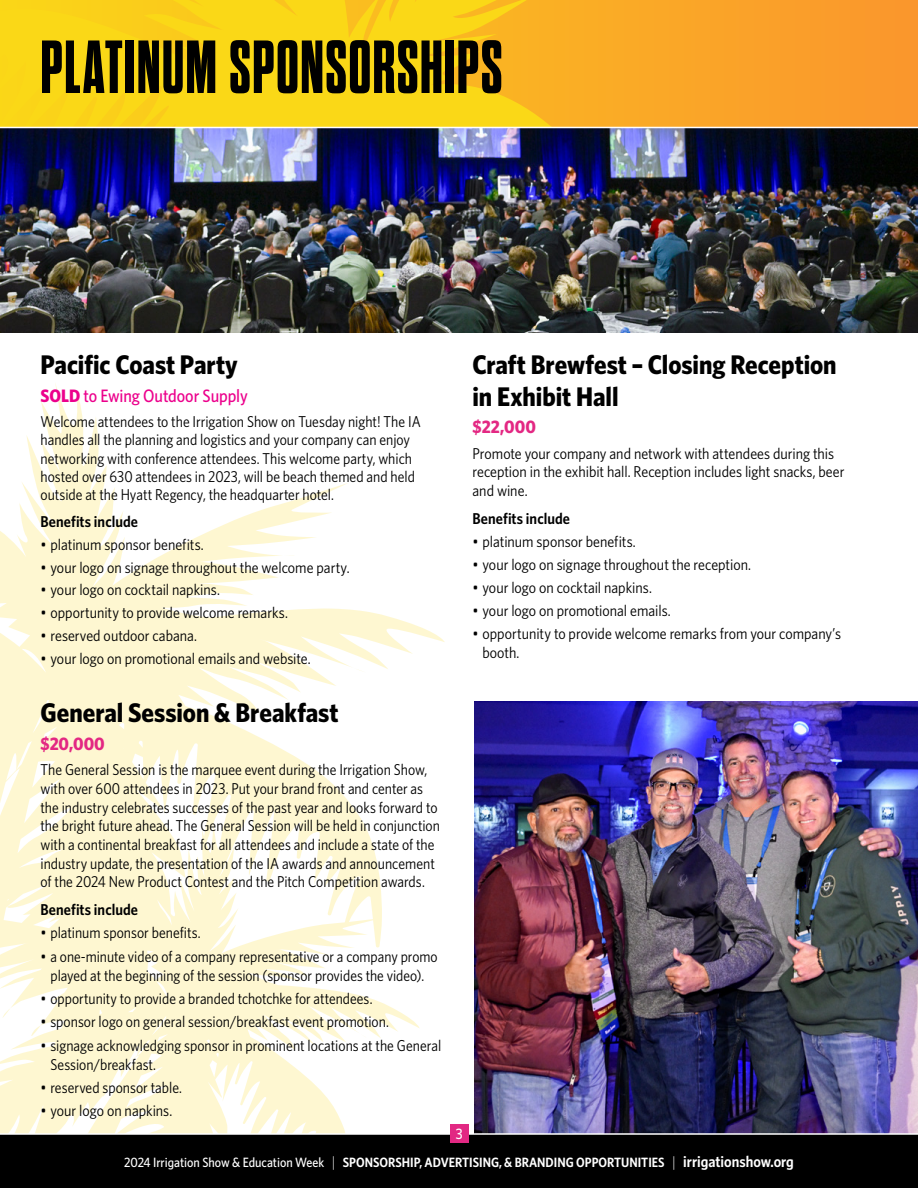
<style>
.page{position:relative;width:918px;height:1188px;background:#fff}
.page>*{position:absolute;margin:0;border:0;box-sizing:border-box;transform-origin:0 0}
.t1{font:700 expanded 75px "Dharma Gothic M";letter-spacing:.02em;color:#000}
.t2{font:700 27px/31.5px "Whitney Narrow";color:#000}
.t3{font:500 18px "Whitney Narrow";letter-spacing:-.005em;color:#ec008c}
.t4{font:700 18px "Whitney Narrow";letter-spacing:.005em;color:#e32883}
.t5{font:15.75px/18.8px "Whitney Narrow";color:#000}
.t6{font:600 15.75px "Whitney Narrow";letter-spacing:.005em;color:#000}
.t7{font:500 15px "Whitney Narrow";color:#fff}
.t8{font:600 13.5px "Whitney Narrow";color:#fff}
.s1{font-weight:700}
.s2{font-weight:500}
.s3{font-weight:300;font-size:15px}
.s4{font-size:15.75px}
</style>
<div class="page">
<svg style="left:0;top:383px;width:475px;height:750px"></svg>
<img style="left:475px;top:701px;width:443px;height:432px">
<img style="left:0;top:128px;width:918px;height:205px">
<div style="left:0;top:1134px;width:918px;height:54px;background:#000"></div>
<hr style="left:0;top:1133px;width:918px;height:2px;background:#fff">
<div style="left:450px;top:1125px;width:19px;height:18px;background:#e22883"></div>
<svg style="left:0;top:0;width:918px;height:127px;background:#fabf1f"></svg>
<h1 class="t1" style="left:40px;top:31px;width:463px">PLATINUM SPONSORSHIPS</h1>
<h2 class="t2" style="left:40px;top:348px;width:199px">Pacific Coast Party</h2>
<p class="t3" style="left:40px;top:384px;width:209px"><span class="s1">SOLD</span> to Ewing Outdoor Supply</p>
<p class="t5" style="left:40px;top:412px;width:382px">Welcome attendees to the Irrigation Show on Tuesday night! The IA handles all the planning and logistics and your company can enjoy networking with conference attendees. This welcome party, which hosted over 630 attendees in 2023, will be beach themed and held outside at the Hyatt Regency, the headquarter hotel.</p>
<p class="t6" style="left:40px;top:511px;width:99px">Benefits include</p>
<p class="t5" style="left:40px;top:535px;width:165px">• platinum sponsor benefits.</p>
<p class="t5" style="left:40px;top:557px;width:311px">• your logo on signage throughout the welcome party.</p>
<p class="t5" style="left:40px;top:580px;width:181px">• your logo on cocktail napkins.</p>
<p class="t5" style="left:40px;top:603px;width:249px">• opportunity to provide welcome remarks.</p>
<p class="t5" style="left:40px;top:625px;width:158px">• reserved outdoor cabana.</p>
<p class="t5" style="left:40px;top:648px;width:272px">• your logo on promotional emails and website.</p>
<h2 class="t2" style="left:40px;top:696px;width:299px">General Session &amp; Breakfast</h2>
<p class="t4" style="left:40px;top:731px;width:66px">$20,000</p>
<p class="t5" style="left:40px;top:760px;width:401px">The General Session is the marquee event during the Irrigation Show, with over 600 attendees in 2023. Put your brand front and center as the industry celebrates successes of the past year and looks forward to the bright future ahead. The General Session will be held in conjunction with a continental breakfast for all attendees and include a state of the industry update, the presentation of the IA awards and announcement of the 2024 New Product Contest and the Pitch Competition awards.</p>
<p class="t6" style="left:40px;top:899px;width:99px">Benefits include</p>
<p class="t5" style="left:40px;top:923px;width:162px">• platinum sponsor benefits.</p>
<p class="t5" style="left:40px;top:946px;width:399px;text-align:center">• a one-minute video of a company representative or a company promo played at the beginning of the session (sponsor provides the video).</p>
<p class="t5" style="left:40px;top:989px;width:333px">• opportunity to provide a branded tchotchke for attendees.</p>
<p class="t5" style="left:40px;top:1012px;width:350px">• sponsor logo on general session/breakfast event promotion.</p>
<p class="t5" style="left:50px;top:1035px;width:392px;text-indent:-10px">• signage acknowledging sponsor in prominent locations at the General<br>Session/breakfast.</p>
<p class="t5" style="left:40px;top:1077px;width:143px">• reserved sponsor table.</p>
<p class="t5" style="left:40px;top:1101px;width:133px">• your logo on napkins.</p>
<h2 class="t2" style="left:472px;top:348px;width:366px">Craft Brewfest – Closing Reception in Exhibit Hall</h2>
<p class="t4" style="left:472px;top:415px;width:65px">$22,000</p>
<p class="t5" style="left:472px;top:443px;width:374px">Promote your company and network with attendees during this reception in the exhibit hall. Reception includes light snacks, beer and wine.</p>
<p class="t6" style="left:472px;top:508px;width:99px">Benefits include</p>
<p class="t5" style="left:472px;top:531px;width:165px">• platinum sponsor benefits.</p>
<p class="t5" style="left:472px;top:554px;width:280px">• your logo on signage throughout the reception.</p>
<p class="t5" style="left:472px;top:577px;width:181px">• your logo on cocktail napkins.</p>
<p class="t5" style="left:472px;top:601px;width:200px">• your logo on promotional emails.</p>
<p class="t5" style="left:482px;top:624px;width:360px;text-indent:-10px">• opportunity to provide welcome remarks from your company’s booth.</p>
<p class="t7" style="left:456px;top:1124px;width:8px">3</p>
<p class="t8" style="left:124px;top:1153px;width:671px"><span class="s2">2024 Irrigation Show &amp; Education Week</span> <span class="s3">|</span> SPONSORSHIP, ADVERTISING, &amp; BRANDING OPPORTUNITIES <span class="s3">|</span> <span class="s4">irrigationshow.org</span></p>
</div>
